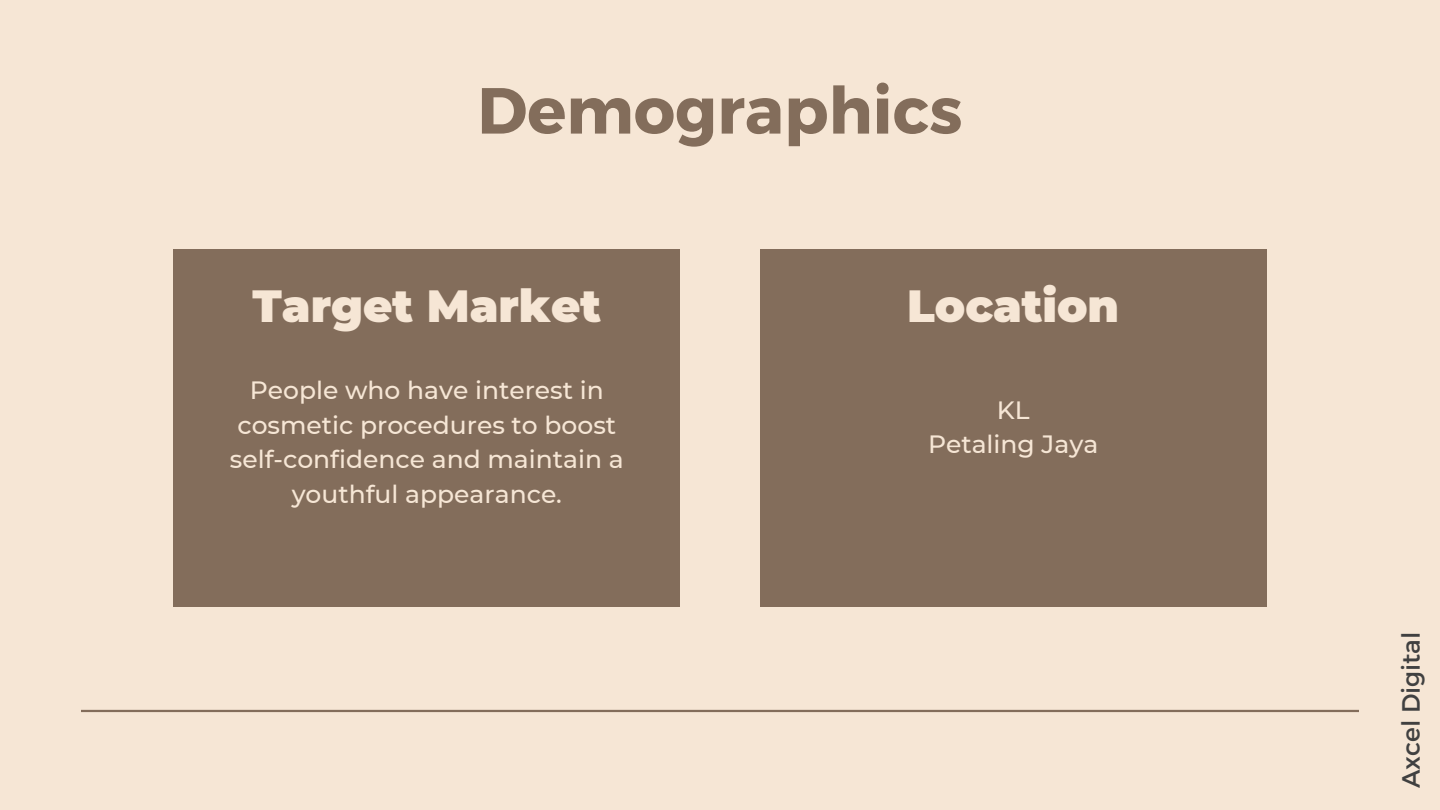
<style>
.page{position:relative;width:1440px;height:810px;background:#f6e6d5}
.page>*{position:absolute;margin:0;border:0;box-sizing:border-box;transform-origin:0 0}
.t1{font:700 65px "Montserrat";color:#836d5b}
.t2{font:900 45px "Montserrat";color:#f6e6d5}
.t3{font:500 25px/34.5px "Montserrat";color:#f6e6d5;text-align:center}
.t4{font:25px "Montserrat";color:#404040}
</style>
<div class="page">
<div style="left:173px;top:249px;width:507px;height:358px;background:#836d5b"></div>
<div style="left:760px;top:249px;width:506px;height:358px;background:#836d5b"></div>
<hr style="left:81px;top:710px;width:1278px;height:2px;background:#836d5b">
<h1 class="t1" style="left:477px;top:70px;width:487px">Demographics</h1>
<h2 class="t2" style="left:253px;top:272px;width:350px">Target Market</h2>
<h2 class="t2" style="left:907px;top:272px;width:214px">Location</h2>
<p class="t3" style="left:230px;top:372px;width:395px">People who have interest in cosmetic procedures to boost self-confidence and maintain a youthful appearance.</p>
<p class="t3" style="left:928px;top:392px;width:172px">KL<br>Petaling Jaya</p>
<p class="t4" style="left:1396px;top:788px;width:158px;rotate:-90deg">Axcel Digital</p>
</div>
